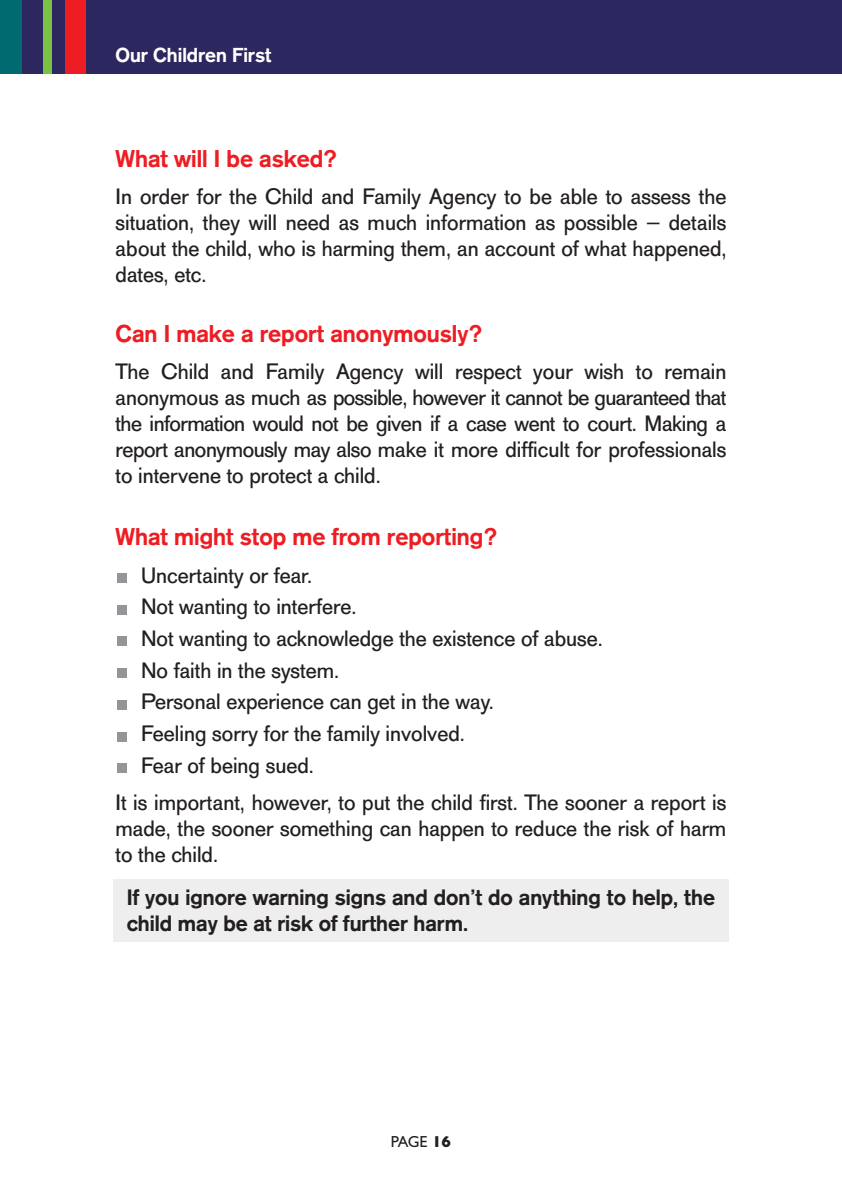
<style>
.page{position:relative;width:842px;height:1191px;background:#fff}
.page>*{position:absolute;margin:0;border:0;box-sizing:border-box;transform-origin:0 0}
.t1{font:500 24px "AG Old Face";color:#ee1d23}
.t2{font:22px/26px "AG Old Face";color:#231f20;text-align:justify}
.t3{font:500 22px/26px "AG Old Face";color:#231f20}
.t4{font:500 20px "AG Old Face";color:#fff}
.t5{font:16px "Gill Sans";color:#231f20}
.s1{font-weight:700}
</style>
<div class="page">
<div style="left:0;top:0;width:842px;height:74px;background:#2d2760"></div>
<div style="left:65px;top:0;width:20px;height:74px;background:#ee1d23"></div>
<div style="left:43px;top:0;width:9px;height:74px;background:#7bc142"></div>
<div style="left:0;top:0;width:21px;height:74px;background:#006a71"></div>
<div style="left:113px;top:879px;width:616px;height:63px;background:#eeeeef"></div>
<div style="left:118px;top:763px;width:9px;height:10px;background:#939598"></div>
<div style="left:118px;top:732px;width:9px;height:9px;background:#939598"></div>
<div style="left:118px;top:700px;width:9px;height:9px;background:#939598"></div>
<div style="left:118px;top:668px;width:9px;height:10px;background:#939598"></div>
<div style="left:118px;top:637px;width:9px;height:9px;background:#939598"></div>
<div style="left:118px;top:605px;width:9px;height:9px;background:#939598"></div>
<div style="left:118px;top:573px;width:9px;height:10px;background:#939598"></div>
<p class="t4" style="left:116px;top:48px;width:157px">Our Children First</p>
<p class="t1" style="left:116px;top:150px;width:223px">What will I be asked?</p>
<p class="t2" style="left:116px;top:186px;width:612px">In order for the Child and Family Agency to be able to assess the situation, they will need as much information as possible – details about the child, who is harming them, an account of what happened, dates, etc.</p>
<p class="t1" style="left:116px;top:325px;width:368px">Can I make a report anonymously?</p>
<p class="t2" style="left:116px;top:361px;width:612px">The Child and Family Agency will respect your wish to remain anonymous as much as possible, however it cannot be guaranteed that the information would not be given if a case went to court. Making a report anonymously may also make it more difficult for professionals to intervene to protect a child.</p>
<p class="t1" style="left:116px;top:528px;width:383px">What might stop me from reporting?</p>
<p class="t2" style="left:141px;top:562px;width:463px;line-height:31.6px;text-align:left">Uncertainty or fear.<br>Not wanting to interfere.<br>Not wanting to acknowledge the existence of abuse.<br>No faith in the system.<br>Personal experience can get in the way.<br>Feeling sorry for the family involved.<br>Fear of being sued.</p>
<p class="t2" style="left:116px;top:792px;width:612px">It is important, however, to put the child first. The sooner a report is made, the sooner something can happen to reduce the risk of harm to the child.</p>
<p class="t3" style="left:127px;top:886px;width:590px">If you ignore warning signs and don’t do anything to help, the child may be at risk of further harm.</p>
<p class="t5" style="left:391px;top:1132px;width:62px">PAGE <span class="s1">16</span></p>
</div>
